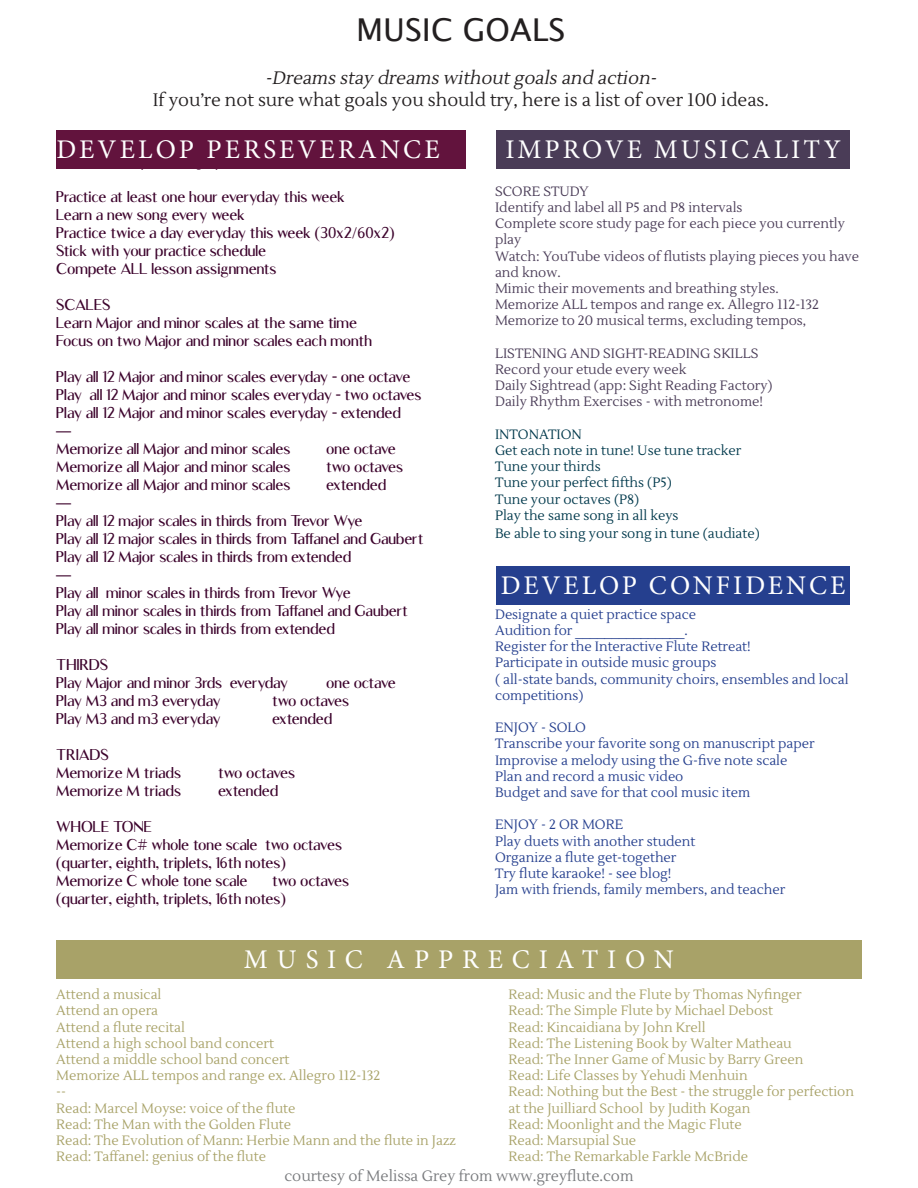
<style>
.page{position:relative;width:918px;height:1188px;background:#fff}
.page>*{position:absolute;margin:0;border:0;box-sizing:border-box;transform-origin:0 0}
.t1{font:31.5px "Lucida Grande";color:#231f20}
.t2{font:27px "Minion Pro";letter-spacing:.11em;color:#fff}
.t3{font:27px "Minion Pro";letter-spacing:.325em;color:#fff}
.t4{font:18px "Lustria";color:#231f20}
.t5{font:italic 18px "Lustria";color:#231f20}
.t6{font:15px "Luxia";color:#3c032c}
.t7{font:15px "Lustria";color:#787a7d}
.t8{font:15px "Luxia";letter-spacing:-.045em;color:#3c032c}
.t9{font:15px "Luxia";letter-spacing:-.04em;color:#3c032c}
.t10{font:13.5px/16.2px "Lustria";color:#a8a268}
.t11{font:13.5px/16.2px "Lustria";color:#253f8e}
.t12{font:13.5px/16.2px "Lustria";color:#4a3c57}
.t13{font:13.5px "Lustria";color:#00394c}
</style>
<div class="page">
<div style="left:56px;top:940px;width:806px;height:39px;background:#a8a268"></div>
<div style="left:56px;top:130px;width:409px;height:39px;background:#62133d"></div>
<div style="left:497px;top:130px;width:353px;height:39px;background:#4a3c57"></div>
<div style="left:497px;top:566px;width:353px;height:39px;background:#253f8e"></div>
<p class="t1" style="left:356px;top:12px;width:211px">MUSIC GOALS</p>
<p class="t5" style="left:265px;top:67px;width:397px">-Dreams stay dreams withoutgoals and action-</p>
<p class="t4" style="left:153px;top:88px;width:618px">If you’re not sure what goals you should try, here is a list of over 100 ideas.</p>
<p class="t2" style="left:56px;top:132px;width:385px">DEVELOP PERSEVERANCE</p>
<p class="t2" style="left:505px;top:132px;width:337px">IMPROVE MUSICALITY</p>
<p class="t6" style="left:56px;top:187px;width:290px">Practice at least one hour everyday this week</p>
<p class="t6" style="left:56px;top:205px;width:190px">Learn a new song every week</p>
<p class="t6" style="left:56px;top:223px;width:340px">Practice twice a day everyday this week (30x2/60x2)</p>
<p class="t6" style="left:56px;top:241px;width:211px">Stick with your practice schedule</p>
<p class="t6" style="left:56px;top:259px;width:222px">Compete ALL lesson assignments</p>
<p class="t6" style="left:56px;top:295px;width:56px">SCALES</p>
<p class="t6" style="left:56px;top:313px;width:302px">Learn Major and minor scales at the same time</p>
<p class="t6" style="left:56px;top:331px;width:317px">Focus on two Major and minor scales each month</p>
<p class="t6" style="left:56px;top:367px;width:356px">Play all 12 Major and minor scales everyday - one octave</p>
<p class="t6" style="left:56px;top:385px;width:367px">Play all 12 Major and minor scales everyday - two octaves</p>
<p class="t6" style="left:56px;top:403px;width:346px">Play all 12 Major and minor scales everyday - extended</p>
<p class="t6" style="left:56px;top:439px;width:236px">Memorize all Major and minor scales</p>
<p class="t9" style="left:326px;top:439px;width:71px">one octave</p>
<p class="t6" style="left:56px;top:457px;width:236px">Memorize all Major and minor scales</p>
<p class="t8" style="left:326px;top:457px;width:79px">two octaves</p>
<p class="t6" style="left:56px;top:475px;width:236px">Memorize all Major and minor scales</p>
<p class="t6" style="left:326px;top:475px;width:61px">extended</p>
<p class="t6" style="left:56px;top:511px;width:308px">Play all 12 major scales in thirds from Trevor Wye</p>
<p class="t6" style="left:56px;top:529px;width:369px">Play all 12 major scales in thirds from Taffanel and Gaubert</p>
<p class="t6" style="left:56px;top:547px;width:296px">Play all 12 Major scales in thirds from extended</p>
<p class="t6" style="left:56px;top:583px;width:296px">Play all minor scales in thirds from Trevor Wye</p>
<p class="t6" style="left:56px;top:601px;width:353px">Play all minor scales in thirds from Taffanel and Gaubert</p>
<p class="t6" style="left:56px;top:619px;width:280px">Play all minor scales in thirds from extended</p>
<p class="t6" style="left:56px;top:655px;width:54px">THIRDS</p>
<p class="t6" style="left:56px;top:673px;width:234px">Play Major and minor 3rds everyday</p>
<p class="t9" style="left:326px;top:673px;width:71px">one octave</p>
<p class="t6" style="left:56px;top:691px;width:166px">Play M3 and m3 everyday</p>
<p class="t8" style="left:272px;top:691px;width:79px">two octaves</p>
<p class="t6" style="left:56px;top:709px;width:166px">Play M3 and m3 everyday</p>
<p class="t6" style="left:272px;top:709px;width:61px">extended</p>
<p class="t6" style="left:56px;top:745px;width:54px">TRIADS</p>
<p class="t6" style="left:56px;top:763px;width:126px">Memorize M triads</p>
<p class="t8" style="left:218px;top:763px;width:79px">two octaves</p>
<p class="t6" style="left:56px;top:781px;width:126px">Memorize M triads</p>
<p class="t6" style="left:218px;top:781px;width:61px">extended</p>
<p class="t6" style="left:56px;top:817px;width:97px">WHOLE TONE</p>
<p class="t6" style="left:56px;top:835px;width:287px">Memorize C# whole tone scale two octaves</p>
<p class="t6" style="left:56px;top:853px;width:231px">(quarter, eighth, triplets, 16th notes)</p>
<p class="t6" style="left:56px;top:871px;width:193px">Memorize C whole tone scale</p>
<p class="t8" style="left:272px;top:871px;width:79px">two octaves</p>
<p class="t6" style="left:56px;top:889px;width:231px">(quarter, eighth, triplets, 16th notes)</p>
<p class="t12" style="left:495px;top:183px;width:95px">SCORE STUDY</p>
<p class="t12" style="left:495px;top:200px;width:249px">Identify and label all P5 and P8 intervals</p>
<p class="t12" style="left:495px;top:216px;width:352px">Complete score study page for each piece you currently play</p>
<p class="t12" style="left:495px;top:248px;width:366px">Watch: YouTube videos of flutists playing pieces you have and know.</p>
<p class="t12" style="left:495px;top:281px;width:285px">Mimic their movements and breathing styles.</p>
<p class="t12" style="left:495px;top:297px;width:326px">Memorize ALL tempos and range ex. Allegro 112-132</p>
<p class="t12" style="left:495px;top:313px;width:313px">Memorize to 20 musical terms, excluding tempos,</p>
<p class="t12" style="left:495px;top:345px;width:265px">LISTENING AND SIGHT-READING SKILLS</p>
<p class="t12" style="left:495px;top:362px;width:193px">Record your etude every week</p>
<p class="t12" style="left:495px;top:378px;width:279px">Daily Sightread (app: Sight Reading Factory)</p>
<p class="t12" style="left:495px;top:394px;width:270px">Daily Rhythm Exercises - with metronome!</p>
<p class="t13" style="left:495px;top:426px;width:88px">INTONATION</p>
<p class="t13" style="left:495px;top:442px;width:248px">Get each note in tune! Use tune tracker</p>
<p class="t13" style="left:495px;top:458px;width:107px">Tune your thirds</p>
<p class="t13" style="left:495px;top:475px;width:178px">Tune your perfect fifths (P5)</p>
<p class="t13" style="left:495px;top:491px;width:146px">Tune your octaves (P8)</p>
<p class="t13" style="left:495px;top:507px;width:185px">Play the same song in all keys</p>
<p class="t13" style="left:495px;top:525px;width:266px">Be able to sing your song in tune (audiate)</p>
<p class="t2" style="left:501px;top:568px;width:346px">DEVELOP CONFIDENCE</p>
<p class="t11" style="left:495px;top:606px;width:203px">Designate a quiet practice space</p>
<p class="t11" style="left:495px;top:623px;width:194px">Audition for _______________.</p>
<p class="t11" style="left:495px;top:639px;width:257px">Register for the Interactive Flute Retreat!</p>
<p class="t11" style="left:495px;top:655px;width:223px">Participate in outside music groups</p>
<p class="t11" style="left:495px;top:671px;width:355px">( all-state bands, community choirs, ensembles and local competitions)</p>
<p class="t11" style="left:495px;top:720px;width:93px">ENJOY - SOLO</p>
<p class="t11" style="left:495px;top:736px;width:321px">Transcribe your favorite song on manuscript paper</p>
<p class="t11" style="left:495px;top:752px;width:294px">Improvise a melody using the G-five note scale</p>
<p class="t11" style="left:495px;top:768px;width:190px">Plan and record a music video</p>
<p class="t11" style="left:495px;top:785px;width:257px">Budget and save for that cool music item</p>
<p class="t11" style="left:495px;top:817px;width:130px">ENJOY - 2 OR MORE</p>
<p class="t11" style="left:495px;top:833px;width:202px">Play duets with another student</p>
<p class="t11" style="left:495px;top:849px;width:183px">Organize a flute get-together</p>
<p class="t11" style="left:495px;top:866px;width:178px">Try flute karaoke! - see blog!</p>
<p class="t11" style="left:495px;top:882px;width:292px">Jam with friends, family members, and teacher</p>
<p class="t3" style="left:244px;top:942px;width:432px">MUSIC APPRECIATION</p>
<p class="t10" style="left:56px;top:987px;width:107px">Attend a musical</p>
<p class="t10" style="left:56px;top:1003px;width:103px">Attend an opera</p>
<p class="t10" style="left:56px;top:1019px;width:130px">Attend a flute recital</p>
<p class="t10" style="left:56px;top:1035px;width:219px">Attend a high school band concert</p>
<p class="t10" style="left:56px;top:1052px;width:235px">Attend a middle school band concert</p>
<p class="t10" style="left:56px;top:1068px;width:326px">Memorize ALL tempos and range ex. Allegro 112-132</p>
<p class="t10" style="left:56px;top:1084px;width:11px">--</p>
<p class="t10" style="left:56px;top:1100px;width:241px">Read: Marcel Moyse: voice of the flute</p>
<p class="t10" style="left:56px;top:1116px;width:236px">Read: The Man with the Golden Flute</p>
<p class="t10" style="left:56px;top:1133px;width:401px">Read: The Evolution of Mann: Herbie Mann and the flute in Jazz</p>
<p class="t10" style="left:56px;top:1149px;width:211px">Read: Taffanel: genius of the flute</p>
<p class="t10" style="left:509px;top:987px;width:295px">Read: Music and the Flute by Thomas Nyfinger</p>
<p class="t10" style="left:509px;top:1003px;width:266px">Read: The Simple Flute by Michael Debost</p>
<p class="t10" style="left:509px;top:1019px;width:199px">Read: Kincaidiana by John Krell</p>
<p class="t10" style="left:509px;top:1035px;width:285px">Read: The Listening Book by Walter Matheau</p>
<p class="t10" style="left:509px;top:1052px;width:296px">Read: The Inner Game of Music by Barry Green</p>
<p class="t10" style="left:509px;top:1068px;width:241px">Read: Life Classes by Yehudi Menhuin</p>
<p class="t10" style="left:509px;top:1084px;width:347px">Read: Nothing but the Best - the struggle for perfection at the Juilliard School by Judith Kogan</p>
<p class="t10" style="left:509px;top:1116px;width:235px">Read: Moonlight and the Magic Flute</p>
<p class="t10" style="left:509px;top:1133px;width:129px">Read: Marsupial Sue</p>
<p class="t10" style="left:509px;top:1149px;width:241px">Read: The Remarkable Farkle McBride</p>
<p class="t7" style="left:284px;top:1167px;width:351px">courtesy of Melissa Grey from www.greyflute.com</p>
</div>
